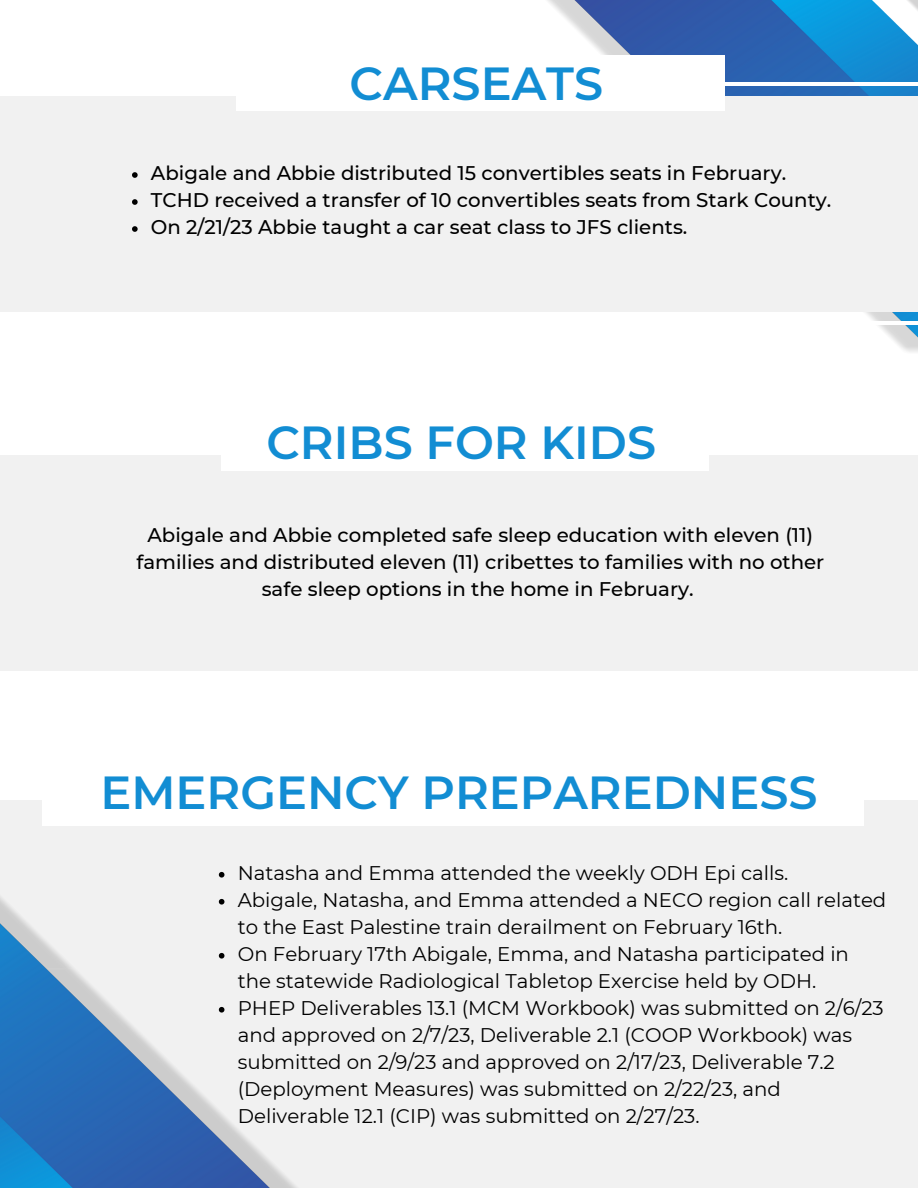
<style>
.page{position:relative;width:918px;height:1188px;background:#fff}
.page>*{position:absolute;margin:0;border:0;box-sizing:border-box;transform-origin:0 0}
.t1{font:600 46.2px "Montserrat";color:#128dd3}
.t2{font:19.8px/27px "Montserrat";color:#000}
.t3{font:500 19.8px/27px "Montserrat";color:#000;text-align:center}
</style>
<div class="page">
<div style="left:0;top:456px;width:918px;height:215px;background:#f1f1f1"></div>
<div style="left:222px;top:415px;width:487px;height:55px;background:#fff"></div>
<img style="left:476px;top:0;width:442px;height:352px">
<div style="left:0;top:96px;width:918px;height:215px;background:#f1f1f1"></div>
<hr style="left:0;top:82px;width:918px;height:4px;background:#fff">
<div style="left:237px;top:56px;width:487px;height:55px;background:#fff"></div>
<hr style="left:0;top:321px;width:918px;height:4px;background:#fff">
<svg style="left:132px;top:172px;width:6px;height:6px"></svg>
<svg style="left:132px;top:199px;width:6px;height:6px"></svg>
<svg style="left:132px;top:226px;width:6px;height:6px"></svg>
<div style="left:0;top:800px;width:918px;height:388px;background:#f1f1f1"></div>
<div style="left:42px;top:759px;width:822px;height:67px;background:#fff"></div>
<img style="left:0;top:871px;width:297px;height:317px">
<svg style="left:219px;top:872px;width:5px;height:6px"></svg>
<svg style="left:219px;top:899px;width:5px;height:6px"></svg>
<svg style="left:219px;top:953px;width:5px;height:6px"></svg>
<svg style="left:219px;top:1007px;width:5px;height:6px"></svg>
<h1 class="t1" style="left:350px;top:55px;width:255px">CARSEATS</h1>
<p class="t3" style="left:151px;top:159px;width:682px;text-align:left">Abigale and Abbie distributed 15 convertibles seats in February.<br>TCHD received a transfer of 10 convertibles seats from Stark County.<br>On 2/21/23 Abbie taught a car seat class to JFS clients.</p>
<h1 class="t1" style="left:266px;top:414px;width:391px">CRIBS FOR KIDS</h1>
<p class="t3" style="left:136px;top:521px;width:690px">Abigale and Abbie completed safe sleep education with eleven (11) families and distributed eleven (11) cribettes to families with no other safe sleep options in the home in February.</p>
<h1 class="t1" style="left:101px;top:764px;width:718px">EMERGENCY PREPAREDNESS</h1>
<p class="t2" style="left:238px;top:859px;width:650px">Natasha and Emma attended the weekly ODH Epi calls.<br>Abigale, Natasha, and Emma attended a NECO region call related to the East Palestine train derailment on February 16th.<br>On February 17th Abigale, Emma, and Natasha participated in the statewide Radiological Tabletop Exercise held by ODH.<br>PHEP Deliverables 13.1 (MCM Workbook) was submitted on 2/6/23 and approved on 2/7/23, Deliverable 2.1 (COOP Workbook) was submitted on 2/9/23 and approved on 2/17/23, Deliverable 7.2 (Deployment Measures) was submitted on 2/22/23, and Deliverable 12.1 (CIP) was submitted on 2/27/23.</p>
</div>
